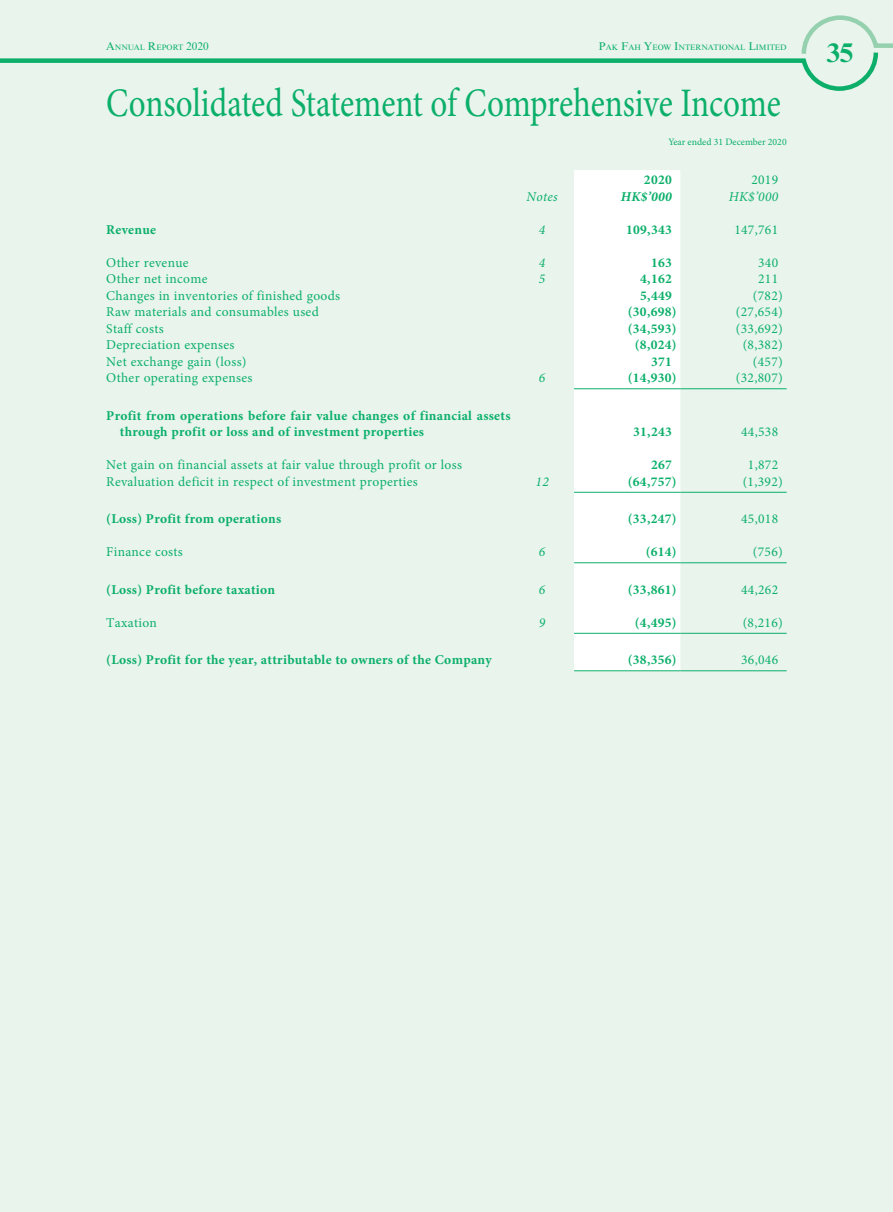
<style>
.page{position:relative;width:893px;height:1212px;background:#e8f4ec}
.page>*{position:absolute;margin:0;border:0;box-sizing:border-box;transform-origin:0 0}
.t1{font:40.5px "Minion Pro";letter-spacing:-.005em;color:#0baf6a;scale:.82 1}
.t2{font:700 27px "Times New Roman MT Std";color:#0baf6a}
._50_Table_txt{font:13.5px "Minion Pro";letter-spacing:.025em;color:#0baf6a}
._50_Table_txt-2{font:700 13.5px/16.5px "Minion Pro";letter-spacing:.02em;color:#0baf6a}
._50_Table_txt-3{font:italic 13.5px "Minion Pro";letter-spacing:.025em;color:#0baf6a}
._50_Table_txt-4{font:italic 700 13.5px "Minion Pro";color:#0baf6a}
.t3{font:9.75px "Minion Pro";color:#0baf6a}
.t4{font:7.8px "Times New Roman MT Std";color:#0baf6a}
.s1{font-size:11.25px}
</style>
<div class="page">
<svg style="left:0;top:15px;width:893px;height:76px"></svg>
<div style="left:574px;top:170px;width:106px;height:500px;background:#fff"></div>
<hr style="left:574px;top:388px;width:106px;height:1px;background:#0baf6a">
<hr style="left:680px;top:388px;width:107px;height:1px;background:#0baf6a">
<hr style="left:574px;top:492px;width:106px;height:1px;background:#0baf6a">
<hr style="left:680px;top:492px;width:107px;height:1px;background:#0baf6a">
<hr style="left:574px;top:562px;width:106px;height:1px;background:#0baf6a">
<hr style="left:680px;top:562px;width:107px;height:1px;background:#0baf6a">
<hr style="left:574px;top:633px;width:106px;height:1px;background:#0baf6a">
<hr style="left:680px;top:633px;width:107px;height:1px;background:#0baf6a">
<hr style="left:574px;top:670px;width:106px;height:1px;background:#0baf6a">
<hr style="left:680px;top:670px;width:107px;height:1px;background:#0baf6a">
<p class="t4" style="left:106px;top:43px;width:104px"><span class="s1">A</span>NNUAL <span class="s1">R</span>EPORT <span class="s1">2020</span></p>
<p class="t4" style="left:599px;top:43px;width:189px"><span class="s1">P</span>AK <span class="s1">F</span>AH <span class="s1">Y</span>EOW <span class="s1">I</span>NTERNATIONAL <span class="s1">L</span>IMITED</p>
<h2 class="t2" style="left:826px;top:36px;width:28px">35</h2>
<h1 class="t1" style="left:106px;top:76px;width:824px">Consolidated Statement of Comprehensive Income</h1>
<p class="t3" style="left:668px;top:135px;width:120px">Year ended 31 December 2020</p>
<p class="_50_Table_txt-2" style="left:644px;top:171px;width:29px">2020</p>
<p class="_50_Table_txt" style="left:751px;top:171px;width:28px">2019</p>
<p class="_50_Table_txt-3" style="left:527px;top:187px;width:33px">Notes</p>
<p class="_50_Table_txt-4" style="left:621px;top:187px;width:53px">HK$’000</p>
<p class="_50_Table_txt-3" style="left:729px;top:187px;width:51px">HK$’000</p>
<p class="_50_Table_txt-2" style="left:106px;top:221px;width:51px">Revenue</p>
<p class="_50_Table_txt-3" style="left:539px;top:220px;width:8px">4</p>
<p class="_50_Table_txt-2" style="left:626px;top:221px;width:47px">109,343</p>
<p class="_50_Table_txt" style="left:734px;top:220px;width:45px">147,761</p>
<p class="_50_Table_txt" style="left:106px;top:253px;width:84px">Other revenue</p>
<p class="_50_Table_txt-3" style="left:539px;top:253px;width:8px">4</p>
<p class="_50_Table_txt-2" style="left:651px;top:254px;width:22px">163</p>
<p class="_50_Table_txt" style="left:758px;top:253px;width:22px">340</p>
<p class="_50_Table_txt" style="left:106px;top:270px;width:103px">Other net income</p>
<p class="_50_Table_txt-3" style="left:539px;top:270px;width:8px">5</p>
<p class="_50_Table_txt-2" style="left:640px;top:270px;width:33px">4,162</p>
<p class="_50_Table_txt" style="left:758px;top:270px;width:22px">211</p>
<p class="_50_Table_txt" style="left:106px;top:286px;width:235px">Changes in inventories of finished goods</p>
<p class="_50_Table_txt-2" style="left:640px;top:287px;width:33px">5,449</p>
<p class="_50_Table_txt" style="left:753px;top:286px;width:32px">(782)</p>
<p class="_50_Table_txt" style="left:106px;top:303px;width:214px">Raw materials and consumables used</p>
<p class="_50_Table_txt-2" style="left:628px;top:303px;width:50px">(30,698)</p>
<p class="_50_Table_txt" style="left:736px;top:303px;width:48px">(27,654)</p>
<p class="_50_Table_txt" style="left:106px;top:319px;width:59px">Staff costs</p>
<p class="_50_Table_txt-2" style="left:628px;top:320px;width:50px">(34,593)</p>
<p class="_50_Table_txt" style="left:736px;top:319px;width:48px">(33,692)</p>
<p class="_50_Table_txt" style="left:106px;top:336px;width:130px">Depreciation expenses</p>
<p class="_50_Table_txt-2" style="left:635px;top:336px;width:43px">(8,024)</p>
<p class="_50_Table_txt" style="left:743px;top:336px;width:42px">(8,382)</p>
<p class="_50_Table_txt" style="left:106px;top:352px;width:142px">Net exchange gain (loss)</p>
<p class="_50_Table_txt-2" style="left:651px;top:353px;width:22px">371</p>
<p class="_50_Table_txt" style="left:753px;top:352px;width:32px">(457)</p>
<p class="_50_Table_txt" style="left:106px;top:369px;width:148px">Other operating expenses</p>
<p class="_50_Table_txt-3" style="left:539px;top:369px;width:8px">6</p>
<p class="_50_Table_txt-2" style="left:628px;top:369px;width:50px">(14,930)</p>
<p class="_50_Table_txt" style="left:736px;top:369px;width:48px">(32,807)</p>
<p class="_50_Table_txt-2" style="left:120px;top:407px;width:392px;text-indent:-14px">Profit from operations before fair value changes of financial assets through profit or loss and of investment properties</p>
<p class="_50_Table_txt-2" style="left:633px;top:423px;width:40px">31,243</p>
<p class="_50_Table_txt" style="left:741px;top:423px;width:39px">44,538</p>
<p class="_50_Table_txt" style="left:106px;top:456px;width:357px">Net gain on financial assets at fair value through profit or loss</p>
<p class="_50_Table_txt-2" style="left:651px;top:456px;width:22px">267</p>
<p class="_50_Table_txt" style="left:748px;top:456px;width:32px">1,872</p>
<p class="_50_Table_txt" style="left:106px;top:472px;width:313px">Revaluation deficit in respect of investment properties</p>
<p class="_50_Table_txt-3" style="left:536px;top:472px;width:15px">12</p>
<p class="_50_Table_txt-2" style="left:628px;top:473px;width:50px">(64,757)</p>
<p class="_50_Table_txt" style="left:743px;top:472px;width:42px">(1,392)</p>
<p class="_50_Table_txt-2" style="left:106px;top:510px;width:176px">(Loss) Profit from operations</p>
<p class="_50_Table_txt-2" style="left:628px;top:510px;width:50px">(33,247)</p>
<p class="_50_Table_txt" style="left:741px;top:510px;width:39px">45,018</p>
<p class="_50_Table_txt" style="left:106px;top:543px;width:78px">Finance costs</p>
<p class="_50_Table_txt-3" style="left:539px;top:543px;width:8px">6</p>
<p class="_50_Table_txt-2" style="left:646px;top:543px;width:32px">(614)</p>
<p class="_50_Table_txt" style="left:753px;top:543px;width:32px">(756)</p>
<p class="_50_Table_txt-2" style="left:106px;top:581px;width:170px">(Loss) Profit before taxation</p>
<p class="_50_Table_txt-3" style="left:539px;top:580px;width:8px">6</p>
<p class="_50_Table_txt-2" style="left:628px;top:581px;width:50px">(33,861)</p>
<p class="_50_Table_txt" style="left:741px;top:580px;width:39px">44,262</p>
<p class="_50_Table_txt" style="left:106px;top:613px;width:52px">Taxation</p>
<p class="_50_Table_txt-3" style="left:539px;top:613px;width:8px">9</p>
<p class="_50_Table_txt-2" style="left:635px;top:614px;width:43px">(4,495)</p>
<p class="_50_Table_txt" style="left:743px;top:613px;width:42px">(8,216)</p>
<p class="_50_Table_txt-2" style="left:106px;top:651px;width:387px">(Loss) Profit for the year, attributable to owners of the Company</p>
<p class="_50_Table_txt-2" style="left:628px;top:651px;width:50px">(38,356)</p>
<p class="_50_Table_txt" style="left:741px;top:651px;width:39px">36,046</p>
</div>
